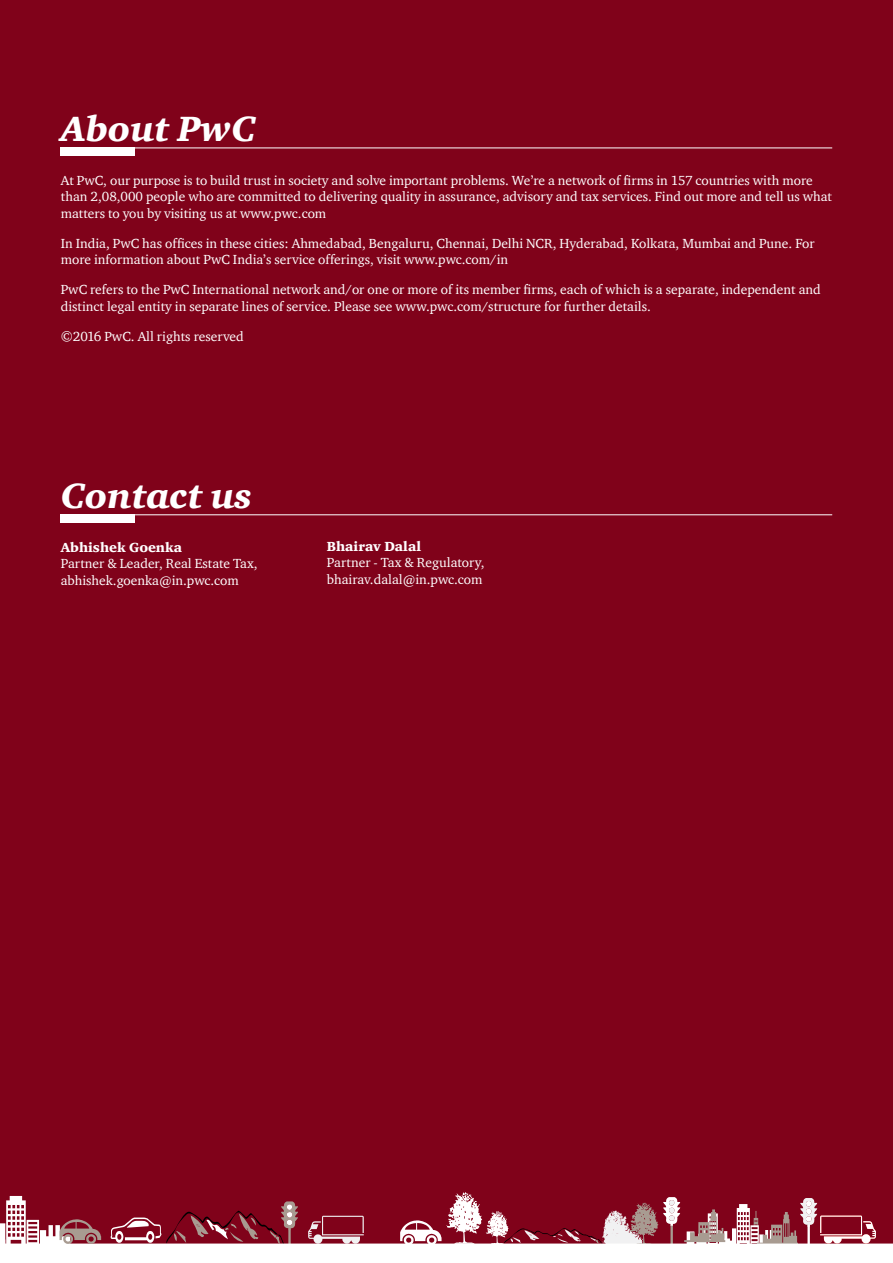
<style>
.page{position:relative;width:893px;height:1263px;background:#80021a}
.page>*{position:absolute;margin:0;border:0;box-sizing:border-box;transform-origin:0 0}
.t1{font:italic 900 36px "ITC Charter Com";color:#fff}
.t2{font:13.5px/16.5px "ITC Charter Com";color:#fff}
.t3{font:900 13.5px "ITC Charter Com";color:#fff}
</style>
<div class="page">
<svg style="left:308px;top:1216px;width:56px;height:27px"></svg>
<div style="left:0;top:1243px;width:893px;height:20px;background:#fff"></div>
<svg style="left:0;top:1196px;width:101px;height:48px"></svg>
<svg style="left:400px;top:1192px;width:476px;height:52px"></svg>
<svg style="left:111px;top:1201px;width:187px;height:43px"></svg>
<hr style="left:61px;top:148px;width:771px;height:1px;background:#fff">
<div style="left:61px;top:148px;width:74px;height:8px;background:#fff"></div>
<hr style="left:61px;top:514px;width:771px;height:1px;background:#fff">
<div style="left:61px;top:514px;width:74px;height:9px;background:#fff"></div>
<h1 class="t1" style="left:61px;top:107px;width:197px">About PwC</h1>
<p class="t2" style="left:61px;top:172px;width:773px">At PwC, our purpose is to build trust in society and solve important problems. We’re a network of firms in 157 countries with more than 2,08,000 people who are committed to delivering quality in assurance, advisory and tax services. Find out more and tell us what matters to you by visiting us at www.pwc.com</p>
<p class="t2" style="left:61px;top:235px;width:755px">In India, PwC has offices in these cities: Ahmedabad, Bengaluru, Chennai, Delhi NCR, Hyderabad, Kolkata, Mumbai and Pune. For more information about PwC India’s service offerings, visit www.pwc.com/in</p>
<p class="t2" style="left:61px;top:281px;width:762px">PwC refers to the PwC International network and/or one or more of its member firms, each of which is a separate, independent and distinct legal entity in separate lines of service. Please see www.pwc.com/structure for further details.</p>
<p class="t2" style="left:61px;top:328px;width:185px">©2016 PwC. All rights reserved</p>
<h1 class="t1" style="left:61px;top:474px;width:193px">Contact us</h1>
<p class="t3" style="left:61px;top:539px;width:123px">Abhishek Goenka</p>
<p class="t2" style="left:61px;top:555px;width:198px">Partner &amp; Leader, Real Estate Tax, abhishek.goenka@in.pwc.com</p>
<p class="t3" style="left:327px;top:538px;width:96px">Bhairav Dalal</p>
<p class="t2" style="left:327px;top:554px;width:159px">Partner - Tax &amp; Regulatory, bhairav.dalal@in.pwc.com</p>
</div>
